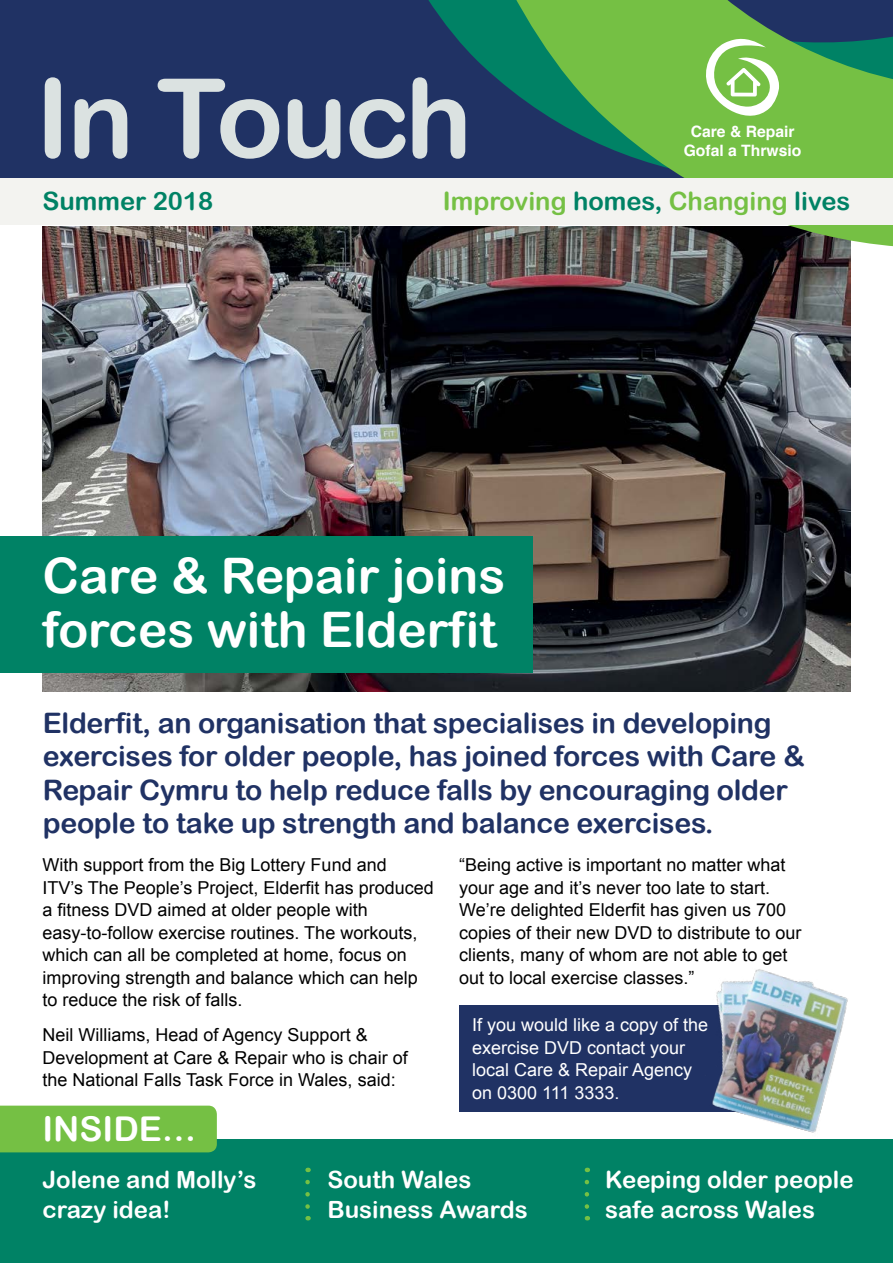
<style>
.page{position:relative;width:893px;height:1263px;background:#fff}
.page>*{position:absolute;margin:0;border:0;box-sizing:border-box;transform-origin:0 0}
.t1{font:109.95px "Arial Rounded MT Bold";letter-spacing:-.025em;color:#dbe2e1}
.t2{font:49.05px/54px "Arial Rounded MT Bold";color:#fff}
.t3{font:34.2px "Arial Rounded MT Bold";color:#fff}
.t4{font:28.2px/33px "Arial Rounded MT Bold";letter-spacing:-.01em;color:#203264}
.t5{font:25.2px "Arial Rounded MT Bold";color:#75c044}
.t6{font:25.2px "Arial Rounded MT Bold";color:#008265}
.t7{font:23.7px/30px "Arial Rounded MT Bold";color:#fff}
.t8{font:17.85px/22.5px "Arial";color:#000}
.t9{font:17.85px/22.5px "Arial";color:#fff}
.t10{font:700 15.75px/18.9px "Helvetica";color:#fff;text-align:center}
.s1{color:#008265}
</style>
<div class="page">
<div style="left:0;top:1139px;width:893px;height:124px;background:#008265"></div>
<svg style="left:305px;top:1182px;width:5px;height:38px"></svg>
<svg style="left:585px;top:1182px;width:4px;height:38px"></svg>
<div style="left:0;top:1105px;width:217px;height:47px;background:#75c044"></div>
<div style="left:459px;top:1005px;width:327px;height:106px;background:#203264"></div>
<img style="left:43px;top:226px;width:807px;height:466px">
<div style="left:0;top:536px;width:533px;height:136px;background:#008265"></div>
<img style="left:681px;top:969px;width:167px;height:164px">
<div style="left:0;top:0;width:893px;height:179px;background:#203264"></div>
<svg style="left:334px;top:0;width:100px;height:354px"></svg>
<svg style="left:434px;top:0;width:459px;height:445px"></svg>
<svg style="left:702px;top:37px;width:77px;height:90px;background:#9cd179"></svg>
<div style="left:0;top:179px;width:893px;height:46px;background:#f3f3f0"></div>
<h1 class="t1" style="left:35px;top:53px;width:438px">In Touch</h1>
<p class="t10" style="left:684px;top:122px;width:119px">Care &amp; Repair<br>Gofal a Thrwsio</p>
<h3 class="t6" style="left:43px;top:186px;width:172px">Summer 2018</h3>
<h3 class="t5" style="left:443px;top:186px;width:409px">Improving <span class="s1">homes,</span> Changing <span class="s1">lives</span></h3>
<h2 class="t2" style="left:43px;top:548px;width:464px">Care &amp; Repair joins forces with Elderfit</h2>
<h3 class="t4" style="left:43px;top:707px;width:763px">Elderfit, an organisation that specialises in developing exercises for older people, has joined forces with Care &amp; Repair Cymru to help reduce falls by encouraging older people to take up strength and balance exercises.</h3>
<p class="t8" style="left:43px;top:854px;width:393px">With support from the Big Lottery Fund and<br>ITV’s The People’s Project, Elderfit has produced a fitness DVD aimed at older people with easy-to-follow exercise routines. The workouts, which can all be completed at home, focus on improving strength and balance which can help to reduce the risk of falls.</p>
<p class="t8" style="left:43px;top:1024px;width:367px">Neil Williams, Head of Agency Support &amp;<br>Development at Care &amp; Repair who is chair of the National Falls Task Force in Wales, said:</p>
<h3 class="t3" style="left:43px;top:1109px;width:155px">INSIDE…</h3>
<p class="t8" style="left:459px;top:854px;width:344px">“Being active is important no matter what your age and it’s never too late to start.<br>We’re delighted Elderfit has given us 700 copies of their new DVD to distribute to our clients, many of whom are not able to get out to local exercise classes.”</p>
<p class="t9" style="left:472px;top:1014px;width:238px">If you would like a copy of the exercise DVD contact your local Care &amp; Repair Agency on 0300 111 3333.</p>
<h3 class="t7" style="left:43px;top:1164px;width:215px">Jolene and Molly’s crazy idea!</h3>
<h3 class="t7" style="left:327px;top:1164px;width:202px">South Wales<br>Business Awards</h3>
<h3 class="t7" style="left:605px;top:1164px;width:250px">Keeping older people safe across Wales</h3>
</div>
